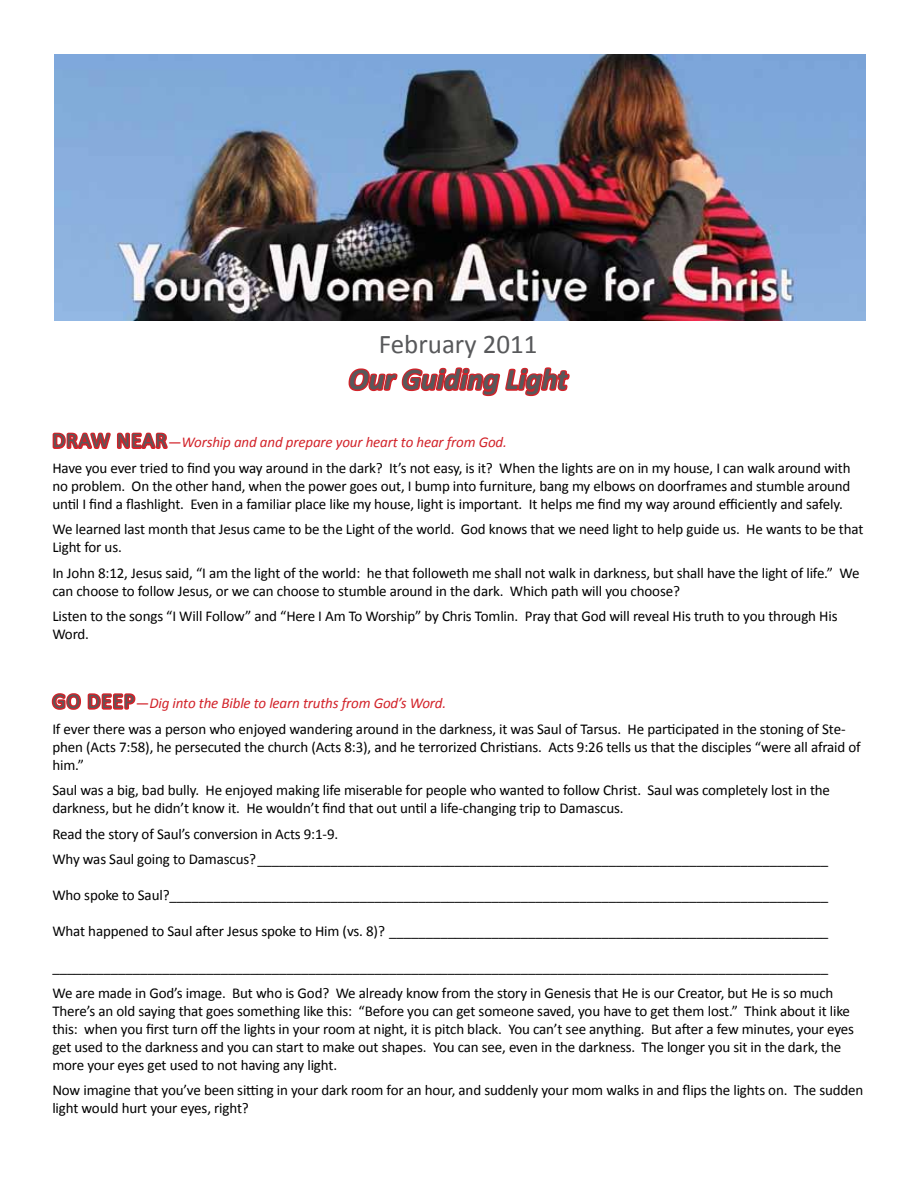
<style>
.page{position:relative;width:918px;height:1188px;background:#fff}
.page>*{position:absolute;margin:0;border:0;box-sizing:border-box;transform-origin:0 0}
.t1{font:italic 700 30px "Calibri";color:#58595b}
.t2{font:27px "Calibri";color:#58595b}
.t3{font:15px/18px "Calibri";letter-spacing:-.01em;color:#000}
.s1{font-size:21px;color:#58595b}
.s2{color:#d2232a}
.s3{font-style:italic;color:#d2232a}
</style>
<div class="page">
<img style="left:54px;top:54px;width:812px;height:266px">
<svg style="left:348px;top:367px;width:222px;height:30px"></svg>
<svg style="left:52px;top:432px;width:116px;height:17px"></svg>
<svg style="left:51px;top:693px;width:85px;height:17px"></svg>
<h2 class="t2" style="left:379px;top:328px;width:160px">February 2011</h2>
<h1 class="t1" style="left:349px;top:361px;width:220px">Our Guiding Light</h1>
<p class="t3" style="left:52px;top:429px;width:800px;line-height:25.5px"><span class="s1">DRAW NEAR</span><span class="s2">—</span><span class="s3">Worship and and prepare your heart to hear from God.<br></span>Have you ever tried to find you way around in the dark? It’s not easy, is it? When the lights are on in my house, I can walk around with</p>
<p class="t3" style="left:52px;top:476px;width:800px">no problem. On the other hand, when the power goes out, I bump into furniture, bang my elbows on doorframes and stumble around until I find a flashlight. Even in a familiar place like my house, light is important. It helps me find my way around efficiently and safely.</p>
<p class="t3" style="left:52px;top:520px;width:813px">We learned last month that Jesus came to be the Light of the world. God knows that we need light to help guide us. He wants to be that<br>Light for us.</p>
<p class="t3" style="left:52px;top:563px;width:809px">In John 8:12, Jesus said, “I am the light of the world: he that followeth me shall not walk in darkness, but shall have the light of life.” We can choose to follow Jesus, or we can choose to stumble around in the dark. Which path will you choose?</p>
<p class="t3" style="left:52px;top:607px;width:787px">Listen to the songs “I Will Follow” and “Here I Am To Worship” by Chris Tomlin. Pray that God will reveal His truth to you through His<br>Word.</p>
<p class="t3" style="left:52px;top:690px;width:795px;line-height:25.5px"><span class="s1">GO DEEP</span><span class="s2">—</span><span class="s3">Dig into the Bible to learn truths from God’s Word.<br></span>If ever there was a person who enjoyed wandering around in the darkness, it was Saul of Tarsus. He participated in the stoning of Ste-</p>
<p class="t3" style="left:52px;top:737px;width:810px">phen (Acts 7:58), he persecuted the church (Acts 8:3), and he terrorized Christians. Acts 9:26 tells us that the disciples “were all afraid of him.”</p>
<p class="t3" style="left:52px;top:780px;width:779px">Saul was a big, bad bully. He enjoyed making life miserable for people who wanted to follow Christ. Saul was completely lost in the darkness, but he didn’t know it. He wouldn’t find that out until a life-changing trip to Damascus.</p>
<p class="t3" style="left:52px;top:820px;width:778px;line-height:25.5px">Read the story of Saul’s conversion in Acts 9:1-9.<br>Why was Saul going to Damascus?______________________________________________________________________________</p>
<p class="t3" style="left:52px;top:885px;width:778px">Who spoke to Saul?__________________________________________________________________________________________</p>
<p class="t3" style="left:52px;top:921px;width:778px">What happened to Saul after Jesus spoke to Him (vs. 8)? ____________________________________________________________</p>
<p class="t3" style="left:52px;top:954px;width:783px;line-height:25.5px">__________________________________________________________________________________________________________<br>We are made in God’s image. But who is God? We already know from the story in Genesis that He is our Creator, but He is so much</p>
<p class="t3" style="left:52px;top:1001px;width:803px">There’s an old saying that goes something like this: “Before you can get someone saved, you have to get them lost.” Think about it like this: when you first turn off the lights in your room at night, it is pitch black. You can’t see anything. But after a few minutes, your eyes get used to the darkness and you can start to make out shapes. You can see, even in the darkness. The longer you sit in the dark, the more your eyes get used to not having any light.</p>
<p class="t3" style="left:52px;top:1080px;width:813px">Now imagine that you’ve been sitting in your dark room for an hour, and suddenly your mom walks in and flips the lights on. The sudden light would hurt your eyes, right?</p>
</div>
